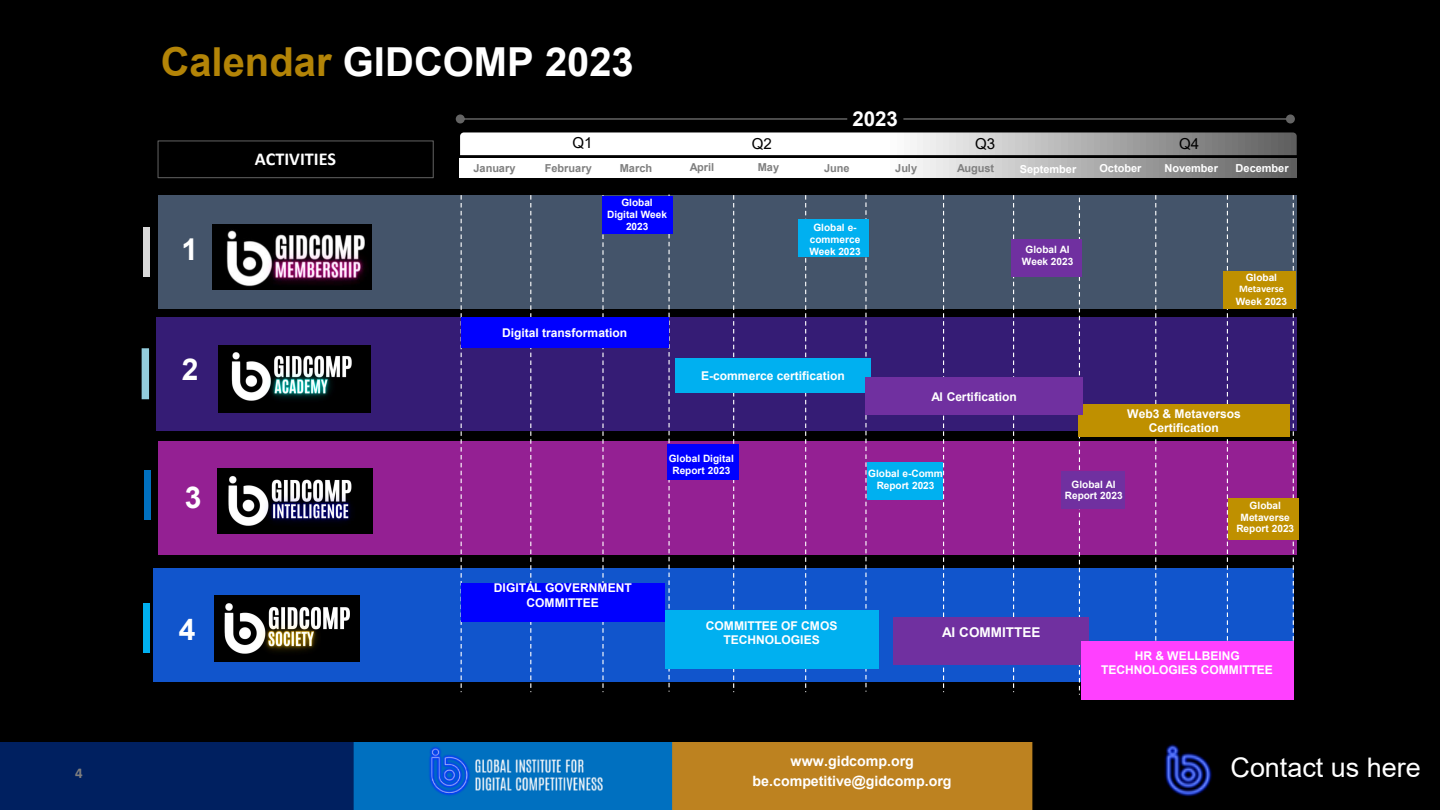
<style>
.page{position:relative;width:1440px;height:810px;background:#000}
.page>*{position:absolute;margin:0;border:0;box-sizing:border-box;transform-origin:0 0}
.t1{font:700 39.9px "Arial";color:#fff}
.t2{font:700 30px "Arial";color:#fff}
.t3{font:27px "Arial";color:#fff}
.t4{font:700 20.55px "Arial";color:#fff}
.t5{font:700 18.15px "Calibri";color:#fff}
.t6{font:15.15px "Arial";color:#000}
.t7{font:15.15px "Arial";color:#fff}
.t8{font:700 15px "Calibri";color:#7e7e7e}
.t9{font:700 14.25px/19.6px "Arial";color:#fff;text-align:center}
.t10{font:700 13.5px "Arial";color:#fff}
.t11{font:700 12px/14.4px "Arial";color:#fff;text-align:center}
.t12{font:700 10.95px "Arial";color:#7f7f7f}
.t13{font:700 10.95px "Arial";color:#fff}
.t14{font:700 10.05px/12px "Arial";color:#fff;text-align:center}
.t15{font:700 10.05px "Calibri";color:#fff}
.s1{color:#b38407}
.s2{color:#000}
</style>
<div class="page">
<div style="left:153px;top:568px;width:1140px;height:114px;background:#15c"></div>
<div style="left:158px;top:441px;width:1139px;height:114px;background:#942093"></div>
<div style="left:156px;top:317px;width:1141px;height:114px;background:#351c75"></div>
<div style="left:158px;top:195px;width:1139px;height:114px;background:#44546a"></div>
<svg style="left:602px;top:195px;width:2px;height:497px"></svg>
<svg style="left:530px;top:195px;width:1px;height:497px"></svg>
<svg style="left:733px;top:195px;width:1px;height:497px"></svg>
<svg style="left:943px;top:195px;width:1px;height:497px"></svg>
<svg style="left:805px;top:195px;width:1px;height:497px"></svg>
<svg style="left:1013px;top:195px;width:1px;height:497px"></svg>
<svg style="left:1227px;top:195px;width:1px;height:446px"></svg>
<svg style="left:1155px;top:195px;width:1px;height:446px"></svg>
<svg style="left:460px;top:132px;width:837px;height:23px;background:#d2d2d2"></svg>
<svg style="left:460px;top:158px;width:837px;height:19px;background:#d7d7d7"></svg>
<div style="left:143px;top:603px;width:6px;height:50px;background:#00b0f0"></div>
<div style="left:143px;top:227px;width:7px;height:50px;background:#d8d8d8"></div>
<div style="left:142px;top:349px;width:6px;height:50px;background:#92ccdc"></div>
<div style="left:142px;top:348px;width:7px;height:51px;border:1px solid #92ccdc"></div>
<svg style="left:461px;top:195px;width:1px;height:497px"></svg>
<svg style="left:903px;top:114px;width:392px;height:9px"></svg>
<svg style="left:456px;top:114px;width:391px;height:9px"></svg>
<div style="left:157px;top:140px;width:277px;height:38px;border:1px solid #595959"></div>
<div style="left:144px;top:471px;width:6px;height:49px;background:#0070c0"></div>
<svg style="left:1293px;top:195px;width:1px;height:497px"></svg>
<svg style="left:865px;top:195px;width:2px;height:497px"></svg>
<svg style="left:668px;top:195px;width:2px;height:497px"></svg>
<svg style="left:1079px;top:198px;width:1px;height:497px"></svg>
<div style="left:675px;top:358px;width:196px;height:35px;background:#00b0f0"></div>
<div style="left:1078px;top:404px;width:212px;height:32px;background:#bf9000"></div>
<div style="left:1224px;top:271px;width:72px;height:38px;background:#bf9000"></div>
<div style="left:602px;top:197px;width:70px;height:37px;background:#00f"></div>
<div style="left:461px;top:318px;width:207px;height:30px;background:#00f"></div>
<div style="left:865px;top:377px;width:218px;height:38px;background:#7030a0"></div>
<div style="left:667px;top:445px;width:72px;height:35px;background:#00f"></div>
<div style="left:868px;top:462px;width:75px;height:38px;background:#00b0f0"></div>
<div style="left:1228px;top:499px;width:70px;height:41px;background:#bf9000"></div>
<div style="left:1061px;top:471px;width:64px;height:37px;background:#7030a0"></div>
<img style="left:0;top:743px;width:1033px;height:67px">
<img style="left:423px;top:743px;width:189px;height:67px">
<img style="left:1164px;top:744px;width:48px;height:53px">
<div style="left:798px;top:219px;width:70px;height:38px;background:#00b0f0"></div>
<div style="left:1012px;top:239px;width:70px;height:37px;background:#7030a0"></div>
<div style="left:893px;top:617px;width:196px;height:47px;background:#7030a0"></div>
<div style="left:461px;top:583px;width:204px;height:39px;background:#00f"></div>
<div style="left:1081px;top:641px;width:212px;height:58px;background:#ff40ff"></div>
<div style="left:665px;top:611px;width:213px;height:58px;background:#00b0f0"></div>
<img style="left:219px;top:346px;width:152px;height:66px">
<img style="left:218px;top:469px;width:155px;height:65px">
<img style="left:215px;top:595px;width:145px;height:66px">
<img style="left:213px;top:225px;width:159px;height:65px">
<p class="t8" style="left:75px;top:763px;width:9px">4</p>
<h1 class="t1" style="left:161px;top:34px;width:475px"><span class="s1">Calendar</span> GIDCOMP 2023</h1>
<h2 class="t2" style="left:182px;top:229px;width:18px">1</h2>
<h2 class="t2" style="left:182px;top:348px;width:18px">2</h2>
<h3 class="t5" style="left:255px;top:146px;width:83px">ACTIVITIES</h3>
<p class="t7" style="left:553px;top:133px;width:41px">Q1<span class="s2">Q1</span></p>
<p class="t12" style="left:473px;top:160px;width:44px">January</p>
<p class="t12" style="left:545px;top:160px;width:48px">February</p>
<p class="t12" style="left:620px;top:160px;width:34px">March</p>
<p class="t14" style="left:607px;top:197px;width:61px">Global<br>Digital Week<br>2023</p>
<p class="t11" style="left:502px;top:326px;width:127px">Digital transformation</p>
<p class="t6" style="left:752px;top:133px;width:22px">Q2</p>
<h3 class="t4" style="left:852px;top:104px;width:47px">2023</h3>
<p class="t6" style="left:975px;top:133px;width:22px">Q3</p>
<p class="t6" style="left:1179px;top:133px;width:22px">Q4</p>
<p class="t12" style="left:690px;top:159px;width:26px">April</p>
<p class="t12" style="left:758px;top:159px;width:23px">May</p>
<p class="t12" style="left:824px;top:160px;width:27px">June</p>
<p class="t14" style="left:809px;top:222px;width:53px">Global e&shy;commerce<br>Week 2023</p>
<p class="t11" style="left:701px;top:369px;width:145px">E-commerce certification</p>
<p class="t12" style="left:895px;top:160px;width:23px">July</p>
<p class="t12" style="left:957px;top:160px;width:39px">August</p>
<p class="t13" style="left:1020px;top:162px;width:58px">September</p>
<p class="t13" style="left:1100px;top:160px;width:43px">October</p>
<p class="t13" style="left:1165px;top:160px;width:55px">November</p>
<p class="t13" style="left:1236px;top:160px;width:55px">December</p>
<p class="t14" style="left:1022px;top:244px;width:53px">Global AI<br>Week 2023</p>
<p class="t11" style="left:931px;top:389px;width:87px">AI Certification</p>
<p class="t14" style="left:1246px;top:271px;width:33px">Global</p>
<p class="t15" style="left:1239px;top:282px;width:46px">Metaverse</p>
<p class="t14" style="left:1236px;top:295px;width:53px">Week 2023</p>
<p class="t11" style="left:1127px;top:407px;width:115px">Web3 &amp; Metaversos<br>Certification</p>
<h2 class="t2" style="left:185px;top:476px;width:18px">3</h2>
<h2 class="t2" style="left:179px;top:608px;width:18px">4</h2>
<p class="t11" style="left:494px;top:581px;width:139px">DIGITAL GOVERNMENT<br>COMMITTEE</p>
<p class="t14" style="left:669px;top:453px;width:67px">Global Digital<br>Report 2023</p>
<p class="t14" style="left:868px;top:468px;width:76px">Global e-Comm<br>Report 2023</p>
<p class="t14" style="left:1065px;top:478px;width:59px">Global AI<br>Report 2023</p>
<p class="t14" style="left:1236px;top:499px;width:59px">Global<br>Metaverse<br>Report 2023</p>
<p class="t11" style="left:706px;top:619px;width:133px">COMMITTEE OF CMOS<br>TECHNOLOGIES</p>
<p class="t10" style="left:942px;top:623px;width:100px">AI COMMITTEE</p>
<p class="t11" style="left:1101px;top:649px;width:173px">HR &amp; WELLBEING<br>TECHNOLOGIES COMMITTEE</p>
<p class="t9" style="left:753px;top:752px;width:200px">www.gidcomp.org be.competitive@gidcomp.org</p>
<h3 class="t3" style="left:1231px;top:749px;width:192px">Contact us here</h3>
</div>
